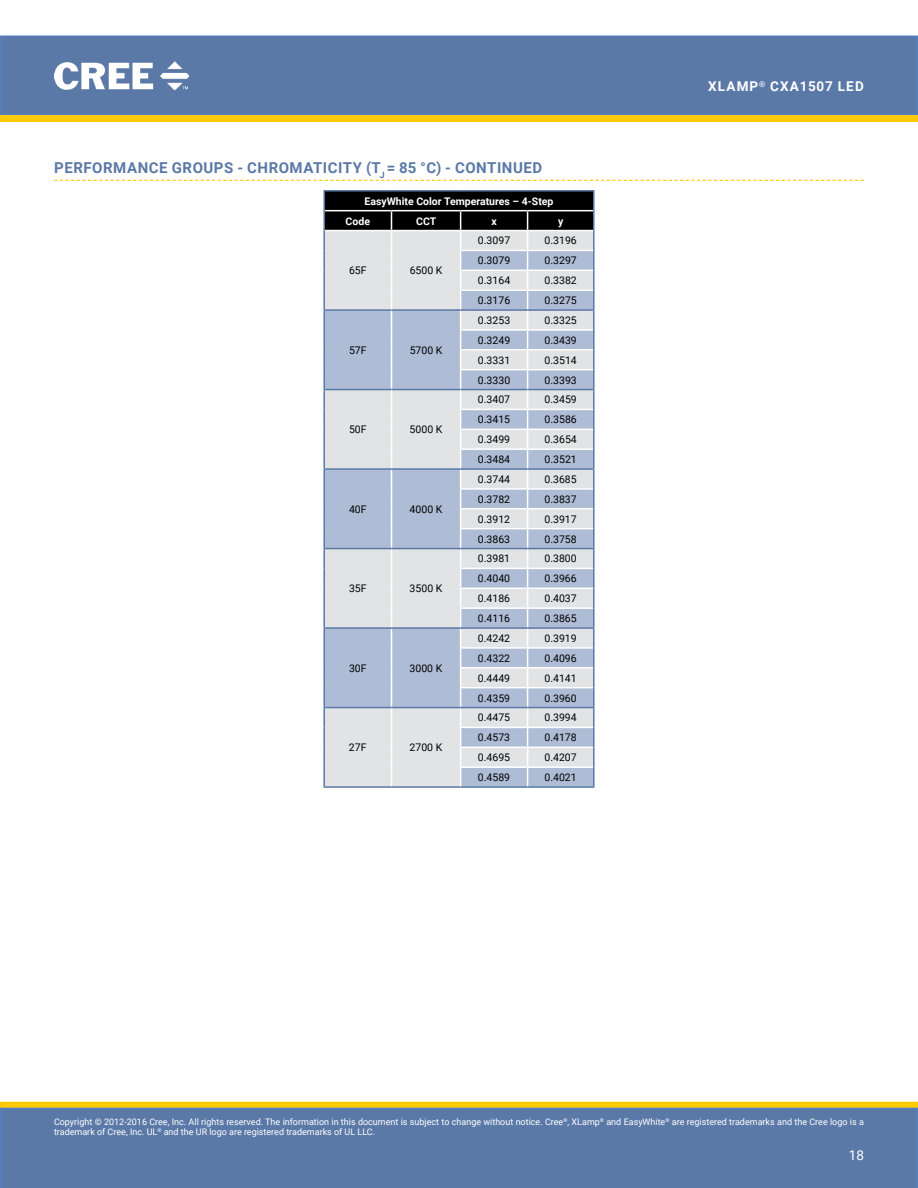
<style>
.page{position:relative;width:918px;height:1188px;background:#fff}
.page>*{position:absolute;margin:0;border:0;box-sizing:border-box;transform-origin:0 0}
.t1{font:700 15px "Roboto";letter-spacing:.035em;color:#5b79a7}
.t2{font:700 13.5px "Roboto";letter-spacing:.085em;color:#fff}
.t3{font:13.5px "Roboto";color:#fff}
.t4{font:10.5px "Roboto";color:#000}
.t5{font:700 10.5px/20px "Roboto";color:#fff}
.t6{font:9px/10.8px "Roboto";color:#fff}
</style>
<div class="page">
<div style="left:0;top:35px;width:918px;height:80px;background:#5b79a7"></div>
<img style="left:55px;top:62px;width:134px;height:28px">
<div style="left:1px;top:1102px;width:916px;height:6px;background:#ffcb05"></div>
<div style="left:0;top:1102px;width:918px;height:6px;border:1px solid #fdca0b"></div>
<div style="left:0;top:1108px;width:918px;height:80px;background:#5b79a7"></div>
<svg style="left:0;top:115px;width:918px;height:7px;background:#fdca09"></svg>
<svg style="left:54px;top:180px;width:810px;height:1px"></svg>
<hr style="left:461px;top:786px;width:67px;height:2px;background:#5b79a7">
<hr style="left:528px;top:786px;width:67px;height:2px;background:#5b79a7">
<hr style="left:323px;top:786px;width:69px;height:2px;background:#5b79a7">
<hr style="left:392px;top:786px;width:69px;height:2px;background:#5b79a7">
<hr style="left:323px;top:190px;width:69px;height:2px;background:#5b79a7">
<hr style="left:392px;top:190px;width:69px;height:2px;background:#5b79a7">
<hr style="left:461px;top:190px;width:67px;height:2px;background:#5b79a7">
<hr style="left:528px;top:190px;width:67px;height:2px;background:#5b79a7">
<svg style="left:323px;top:191px;width:272px;height:595px;background:#c0c6d1"></svg>
<hr style="left:325px;top:230px;width:67px;height:1px;background:#fff">
<hr style="left:392px;top:230px;width:69px;height:1px;background:#fff">
<hr style="left:461px;top:230px;width:67px;height:1px;background:#fff">
<hr style="left:528px;top:230px;width:65px;height:1px;background:#fff">
<h1 class="t1" style="left:54px;top:157px;width:433px">PERFORMANCE GROUPS - CHROMATICITY (T<sub>J</sub> = 85 °C) - CONTINUED</h1>
<p class="t5" style="left:346px;top:191px;width:209px;text-indent:19px">EASYWHITE COLOR TEMPERATURES – 4-STEP<br>CODE</p>
<p class="t5" style="left:416px;top:210px;width:21px">CCT</p>
<p class="t5" style="left:491px;top:210px;width:7px">X</p>
<p class="t5" style="left:558px;top:210px;width:7px">Y</p>
<p class="t4" style="left:349px;top:263px;width:19px">65F</p>
<p class="t4" style="left:410px;top:263px;width:34px">6500 K</p>
<p class="t4" style="left:349px;top:343px;width:19px">57F</p>
<p class="t4" style="left:410px;top:343px;width:34px">5700 K</p>
<p class="t4" style="left:349px;top:422px;width:19px">50F</p>
<p class="t4" style="left:410px;top:422px;width:34px">5000 K</p>
<p class="t4" style="left:349px;top:502px;width:19px">40F</p>
<p class="t4" style="left:410px;top:502px;width:34px">4000 K</p>
<p class="t4" style="left:349px;top:581px;width:19px">35F</p>
<p class="t4" style="left:410px;top:581px;width:34px">3500 K</p>
<p class="t4" style="left:349px;top:661px;width:19px">30F</p>
<p class="t4" style="left:410px;top:661px;width:34px">3000 K</p>
<p class="t4" style="left:349px;top:740px;width:19px">27F</p>
<p class="t4" style="left:410px;top:740px;width:34px">2700 K</p>
<p class="t4" style="left:478px;top:233px;width:34px">0.3097</p>
<p class="t4" style="left:545px;top:233px;width:34px">0.3196</p>
<p class="t4" style="left:478px;top:253px;width:34px">0.3079</p>
<p class="t4" style="left:545px;top:253px;width:34px">0.3297</p>
<p class="t4" style="left:478px;top:273px;width:34px">0.3164</p>
<p class="t4" style="left:545px;top:273px;width:34px">0.3382</p>
<p class="t4" style="left:478px;top:293px;width:34px">0.3176</p>
<p class="t4" style="left:545px;top:293px;width:34px">0.3275</p>
<p class="t4" style="left:478px;top:313px;width:34px">0.3253</p>
<p class="t4" style="left:545px;top:313px;width:34px">0.3325</p>
<p class="t4" style="left:478px;top:333px;width:34px">0.3249</p>
<p class="t4" style="left:545px;top:333px;width:34px">0.3439</p>
<p class="t4" style="left:478px;top:353px;width:34px">0.3331</p>
<p class="t4" style="left:545px;top:353px;width:34px">0.3514</p>
<p class="t4" style="left:478px;top:372px;width:34px">0.3330</p>
<p class="t4" style="left:545px;top:372px;width:34px">0.3393</p>
<p class="t4" style="left:478px;top:392px;width:34px">0.3407</p>
<p class="t4" style="left:545px;top:392px;width:34px">0.3459</p>
<p class="t4" style="left:478px;top:412px;width:34px">0.3415</p>
<p class="t4" style="left:545px;top:412px;width:34px">0.3586</p>
<p class="t4" style="left:478px;top:432px;width:34px">0.3499</p>
<p class="t4" style="left:545px;top:432px;width:34px">0.3654</p>
<p class="t4" style="left:478px;top:452px;width:34px">0.3484</p>
<p class="t4" style="left:545px;top:452px;width:34px">0.3521</p>
<p class="t4" style="left:478px;top:472px;width:34px">0.3744</p>
<p class="t4" style="left:545px;top:472px;width:34px">0.3685</p>
<p class="t4" style="left:478px;top:492px;width:34px">0.3782</p>
<p class="t4" style="left:545px;top:492px;width:34px">0.3837</p>
<p class="t4" style="left:478px;top:512px;width:34px">0.3912</p>
<p class="t4" style="left:545px;top:512px;width:34px">0.3917</p>
<p class="t4" style="left:478px;top:531px;width:34px">0.3863</p>
<p class="t4" style="left:545px;top:531px;width:34px">0.3758</p>
<p class="t4" style="left:478px;top:551px;width:34px">0.3981</p>
<p class="t4" style="left:545px;top:551px;width:34px">0.3800</p>
<p class="t4" style="left:478px;top:571px;width:34px">0.4040</p>
<p class="t4" style="left:545px;top:571px;width:34px">0.3966</p>
<p class="t4" style="left:478px;top:591px;width:34px">0.4186</p>
<p class="t4" style="left:545px;top:591px;width:34px">0.4037</p>
<p class="t4" style="left:478px;top:611px;width:34px">0.4116</p>
<p class="t4" style="left:545px;top:611px;width:34px">0.3865</p>
<p class="t4" style="left:478px;top:631px;width:34px">0.4242</p>
<p class="t4" style="left:545px;top:631px;width:34px">0.3919</p>
<p class="t4" style="left:478px;top:651px;width:34px">0.4322</p>
<p class="t4" style="left:545px;top:651px;width:34px">0.4096</p>
<p class="t4" style="left:478px;top:671px;width:34px">0.4449</p>
<p class="t4" style="left:545px;top:671px;width:34px">0.4141</p>
<p class="t4" style="left:478px;top:691px;width:34px">0.4359</p>
<p class="t4" style="left:545px;top:691px;width:34px">0.3960</p>
<p class="t4" style="left:478px;top:710px;width:34px">0.4475</p>
<p class="t4" style="left:544px;top:710px;width:34px">0.3994</p>
<p class="t4" style="left:478px;top:730px;width:34px">0.4573</p>
<p class="t4" style="left:544px;top:730px;width:34px">0.4178</p>
<p class="t4" style="left:478px;top:750px;width:34px">0.4695</p>
<p class="t4" style="left:544px;top:750px;width:34px">0.4207</p>
<p class="t4" style="left:478px;top:770px;width:34px">0.4589</p>
<p class="t4" style="left:544px;top:770px;width:34px">0.4021</p>
<p class="t2" style="left:708px;top:77px;width:157px">XLAMP<sup>®</sup> CXA1507 LED</p>
<p class="t6" style="left:54px;top:1116px;width:811px">Copyright © 2012-2016 Cree, Inc. All rights reserved. The information in this document is subject to change without notice. Cree<sup>®</sup>, XLamp<sup>®</sup> and EasyWhite<sup>®</sup> are registered trademarks and the Cree logo is a trademark of Cree, Inc. UL<sup>®</sup> and the UR logo are registered trademarks of UL LLC.</p>
<p class="t3" style="left:849px;top:1145px;width:17px">18</p>
</div>
